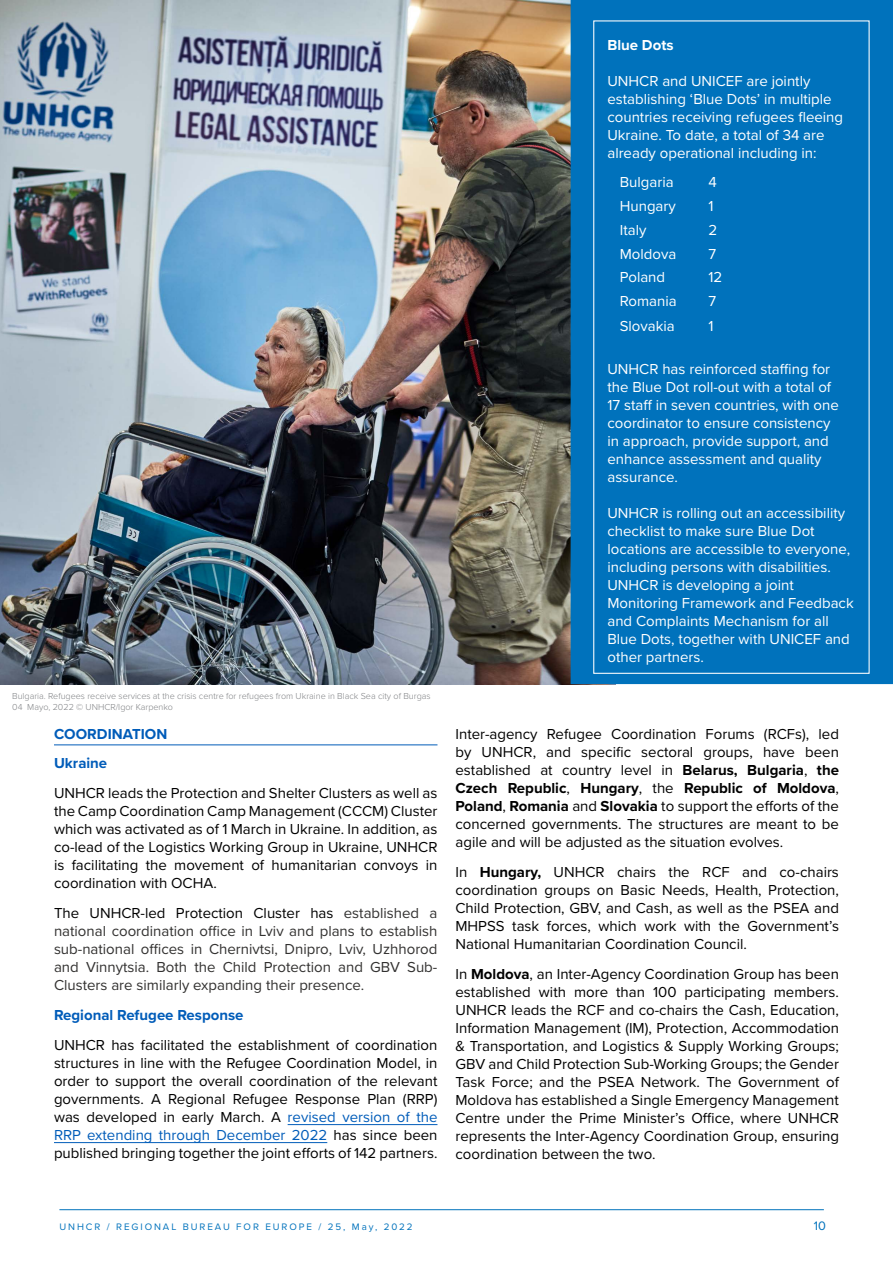
<style>
.page{position:relative;width:893px;height:1263px;background:#fff}
.page>*{position:absolute;margin:0;border:0;box-sizing:border-box;transform-origin:0 0}
.t1{font:15px/18px "Proxima Nova";color:#000;text-align:justify}
.t2{font:15px/18px "Proxima Nova";color:#fff}
.t3{font:15px/18px "Proxima Nova";color:#323130;text-align:justify}
.t4{font:700 15px/29.7px "Proxima Nova";color:#005cb9}
.t5{font:700 15px "Proxima Nova";color:#fff}
.t6{font:12.75px "Proxima Nova";color:#0072bc}
.t7{font:9.75px "Proxima Nova";letter-spacing:.2em;color:#0072bc}
.t8{font:300 9px/10.8px "Proxima Nova";color:#808285}
.s1{color:#000}
.s2{color:#005cb9}
.s3{font-weight:700}
</style>
<div class="page">
<hr style="left:59px;top:1209px;width:765px;height:1px;background:#0072bc">
<hr style="left:54px;top:744px;width:383px;height:1px;background:#005cb9">
<hr style="left:288px;top:1124px;width:149px;height:1px;background:#005cb9">
<hr style="left:54px;top:1142px;width:273px;height:1px;background:#005cb9">
<img style="left:0;top:0;width:571px;height:684px">
<div style="left:571px;top:0;width:322px;height:684px;background:#0072bc"></div>
<p class="t5" style="left:607px;top:34px;width:68px">Blue Dots</p>
<p class="t2" style="left:607px;top:72px;width:237px">UNHCR and UNICEF are jointly establishing ‘Blue Dots’ in multiple countries receiving refugees fleeing Ukraine. To date, a total of 34 are already operational including in:</p>
<p class="t2" style="left:620px;top:172px;width:55px">Bulgaria</p>
<p class="t2" style="left:708px;top:172px;width:10px">4</p>
<p class="t2" style="left:620px;top:196px;width:58px">Hungary</p>
<p class="t2" style="left:708px;top:196px;width:7px">1</p>
<p class="t2" style="left:620px;top:220px;width:28px">Italy</p>
<p class="t2" style="left:708px;top:220px;width:10px">2</p>
<p class="t2" style="left:620px;top:244px;width:58px">Moldova</p>
<p class="t2" style="left:708px;top:244px;width:9px">7</p>
<p class="t2" style="left:620px;top:268px;width:47px">Poland</p>
<p class="t2" style="left:708px;top:268px;width:15px">12</p>
<p class="t2" style="left:620px;top:292px;width:58px">Romania</p>
<p class="t2" style="left:708px;top:292px;width:9px">7</p>
<p class="t2" style="left:620px;top:317px;width:56px">Slovakia</p>
<p class="t2" style="left:708px;top:317px;width:7px">1</p>
<p class="t8" style="left:12px;top:690px;width:420px">Bulgaria. Refugees receive services at the crisis centre for refugees from Ukraine in Black Sea city of Burgas<br>04 Mayo, 2022 © UNHCR/Igor Karpenko</p>
<p class="t4" style="left:54px;top:718px;width:115px">COORDINATION<br>Ukraine</p>
<p class="t1" style="left:54px;top:783px;width:385px">UNHCR leads the Protection and Shelter Clusters as well as the Camp Coordination Camp Management (CCCM) Cluster which was activated as of 1 March in Ukraine. In addition, as co-lead of the Logistics Working Group in Ukraine, UNHCR is facilitating the movement of humanitarian convoys in coordination with OCHA.</p>
<p class="t3" style="left:54px;top:903px;width:385px"><span class="s1">The UNHCR-led Protection Cluster has</span> established a national coordination office in Lviv and plans to establish sub-national offices in Chernivtsi, Dnipro, Lviv, Uzhhorod and Vinnytsia. Both the Child Protection and GBV Sub-Clusters are similarly expanding their presence.</p>
<p class="t4" style="left:54px;top:1000px;width:191px">Regional Refugee Response</p>
<p class="t1" style="left:54px;top:1035px;width:385px">UNHCR has facilitated the establishment of coordination structures in line with the Refugee Coordination Model, in order to support the overall coordination of the relevant governments. A Regional Refugee Response Plan (RRP) was developed in early March. A <span class="s2">revised version of the RRP extending through December 2022</span> has since been published bringing together the joint efforts of 142 partners.</p>
<p class="t2" style="left:607px;top:360px;width:233px">UNHCR has reinforced staffing for the Blue Dot roll-out with a total of<br>17 staff in seven countries, with one coordinator to ensure consistency in approach, provide support, and enhance assessment and quality assurance.</p>
<p class="t2" style="left:607px;top:504px;width:248px">UNHCR is rolling out an accessibility checklist to make sure Blue Dot locations are accessible to everyone, including persons with disabilities.<br>UNHCR is developing a joint<br>Monitoring Framework and Feedback and Complaints Mechanism for all<br>Blue Dots, together with UNICEF and other partners.</p>
<p class="t1" style="left:455px;top:724px;width:385px">Inter-agency Refugee Coordination Forums (RCFs), led by UNHCR, and specific sectoral groups, have been established at country level in <span class="s3">Belarus, Bulgaria</span>, <span class="s3">the Czech Republic</span>, <span class="s3">Hungary</span>, the <span class="s3">Republic of Moldova</span>, <span class="s3">Poland</span>, <span class="s3">Romania</span> and <span class="s3">Slovakia</span> to support the efforts of the concerned governments. The structures are meant to be agile and will be adjusted as the situation evolves.</p>
<p class="t1" style="left:455px;top:862px;width:385px">In <span class="s3">Hungary,</span> UNHCR chairs the RCF and co-chairs coordination groups on Basic Needs, Health, Protection, Child Protection, GBV, and Cash, as well as the PSEA and MHPSS task forces, which work with the Government’s National Humanitarian Coordination Council.</p>
<p class="t1" style="left:455px;top:964px;width:385px">In <span class="s3">Moldova</span>, an Inter-Agency Coordination Group has been established with more than 100 participating members.<br>UNHCR leads the RCF and co-chairs the Cash, Education, Information Management (IM), Protection, Accommodation &amp; Transportation, and Logistics &amp; Supply Working Groups; GBV and Child Protection Sub-Working Groups; the Gender Task Force; and the PSEA Network. The Government of Moldova has established a Single Emergency Management Centre under the Prime Minister’s Office, where UNHCR represents the Inter-Agency Coordination Group, ensuring coordination between the two.</p>
<p class="t7" style="left:59px;top:1220px;width:355px">UNHCR / REGIONAL BUREAU FOR EUROPE / 25, May, 2022</p>
<p class="t6" style="left:814px;top:1216px;width:14px">10</p>
</div>
